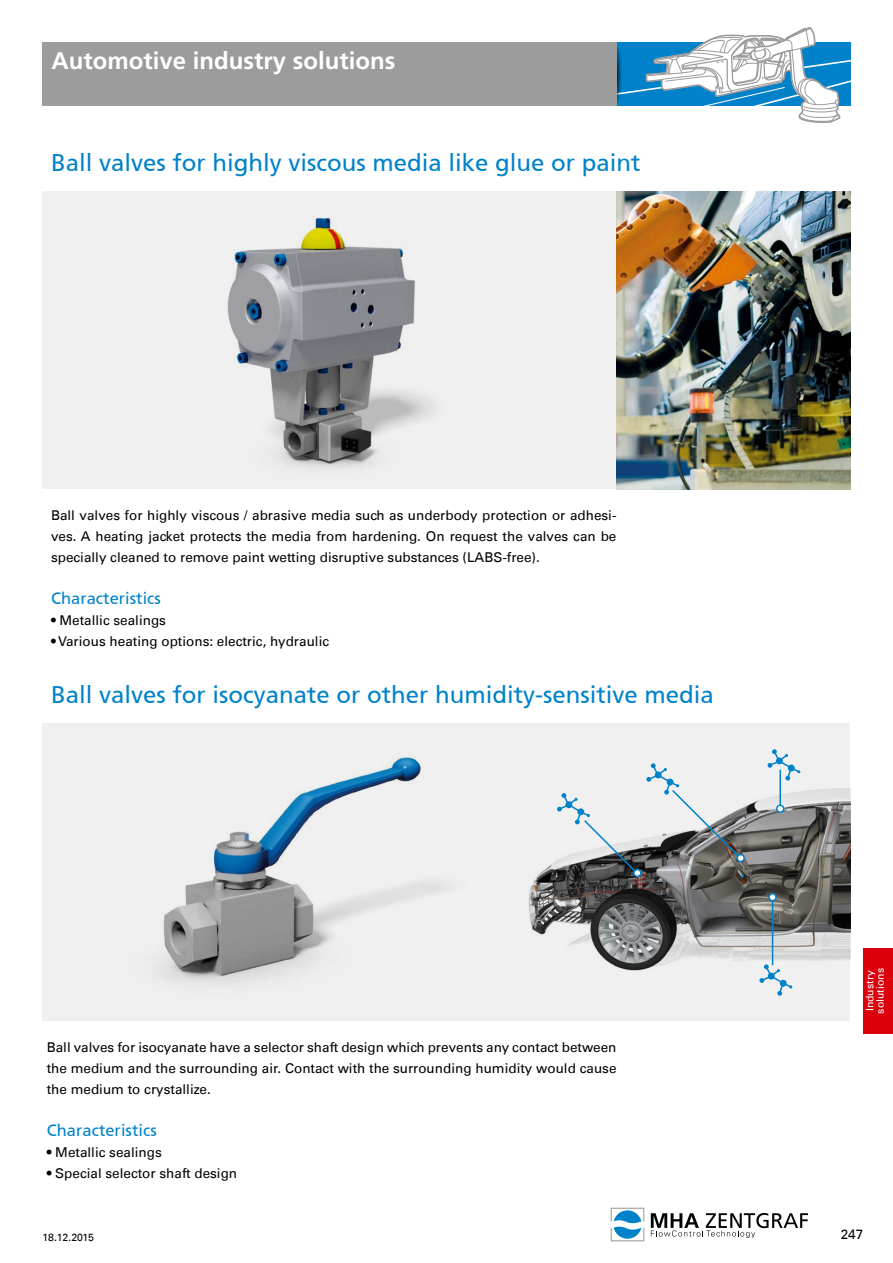
<style>
.page{position:relative;width:893px;height:1263px;background:#fff}
.page>*{position:absolute;margin:0;border:0;box-sizing:border-box;transform-origin:0 0}
.t1{font:24px "Frutiger Roman";color:#0082ca}
.t2{font:700 24px "Frutiger LT Std";color:#fff}
.t3{font:16.5px "Frutiger Roman";color:#0082ca}
.t4{font:13.5px/21px "Univers LT";color:#000;text-align:justify}
.t5{font:10.5px/10.5px "Univers LT";color:#fff}
.t6{font:10.5px "Univers LT";letter-spacing:-.015em;color:#000}
</style>
<div class="page">
<svg style="left:651px;top:1213px;width:157px;height:25px"></svg>
<svg style="left:611px;top:1208px;width:33px;height:33px"></svg>
<div style="left:863px;top:948px;width:30px;height:85px;background:#dc000c"></div>
<svg style="left:544px;top:27px;width:307px;height:96px"></svg>
<svg style="left:606px;top:45px;width:18px;height:59px"></svg>
<div style="left:43px;top:43px;width:574px;height:63px;background:#9c9c9d"></div>
<div style="left:43px;top:191px;width:807px;height:298px;background:#f0f0f0"></div>
<div style="left:43px;top:723px;width:807px;height:297px;background:#f0f0f0"></div>
<img style="left:617px;top:191px;width:233px;height:298px">
<img style="left:157px;top:757px;width:291px;height:227px">
<img style="left:227px;top:217px;width:207px;height:252px">
<img style="left:529px;top:780px;width:321px;height:191px">
<svg style="left:767px;top:749px;width:34px;height:31px"></svg>
<svg style="left:759px;top:964px;width:34px;height:32px"></svg>
<div style="left:737px;top:855px;width:7px;height:6px;background:#fff;border-radius:50%"></div>
<div style="left:736px;top:854px;width:9px;height:8px;border:2px solid #0082ca;border-radius:50%"></div>
<div style="left:769px;top:894px;width:7px;height:7px;background:#fff;border-radius:50%"></div>
<div style="left:768px;top:893px;width:9px;height:8px;border:2px solid #0082ca;border-radius:50%"></div>
<div style="left:777px;top:805px;width:7px;height:7px;background:#fff;border-radius:50%"></div>
<div style="left:776px;top:804px;width:8px;height:9px;border:2px solid #0082ca;border-radius:50%"></div>
<hr style="left:779px;top:770px;width:2px;height:35px;background:#0082ca">
<hr style="left:772px;top:900px;width:1px;height:65px;background:#0082ca">
<svg style="left:646px;top:763px;width:94px;height:95px"></svg>
<div style="left:634px;top:869px;width:7px;height:7px;background:#fff;border-radius:50%"></div>
<div style="left:633px;top:869px;width:8px;height:8px;border:2px solid #0082ca;border-radius:50%"></div>
<svg style="left:557px;top:793px;width:80px;height:80px"></svg>
<h1 class="t2" style="left:52px;top:47px;width:346px">Automotive industry solutions</h1>
<h1 class="t1" style="left:51px;top:149px;width:591px">Ball valves for highly viscous media like glue or paint</h1>
<p class="t4" style="left:51px;top:505px;width:567px">Ball valves for highly viscous / abrasive media such as underbody protection or adhesi&shy;ves. A heating jacket protects the media from hardening. On request the valves can be specially cleaned to remove paint wetting disruptive substances (LABS-free).</p>
<p class="t3" style="left:51px;top:589px;width:112px">Characteristics</p>
<p class="t4" style="left:51px;top:610px;width:117px">• Metallic sealings</p>
<p class="t4" style="left:51px;top:631px;width:280px">• Various heating options: electric, hydraulic</p>
<h1 class="t1" style="left:51px;top:680px;width:664px">Ball valves for isocyanate or other humidity-sensitive media</h1>
<p class="t4" style="left:47px;top:1036px;width:571px">Ball valves for isocyanate have a selector shaft design which prevents any contact between the medium and the surrounding air. Contact with the surrounding humidity would cause the medium to crystallize.</p>
<p class="t3" style="left:47px;top:1120px;width:112px">Characteristics</p>
<p class="t4" style="left:47px;top:1141px;width:117px">• Metallic sealings</p>
<p class="t4" style="left:47px;top:1162px;width:192px">• Special selector shaft design</p>
<p class="t6" style="left:43px;top:1231px;width:53px">18.12.2015</p>
<p class="t5" style="left:864px;top:1013px;width:47px;rotate:-90deg">Industry solutions</p>
<p class="t4" style="left:841px;top:1223px;width:24px">247</p>
</div>
